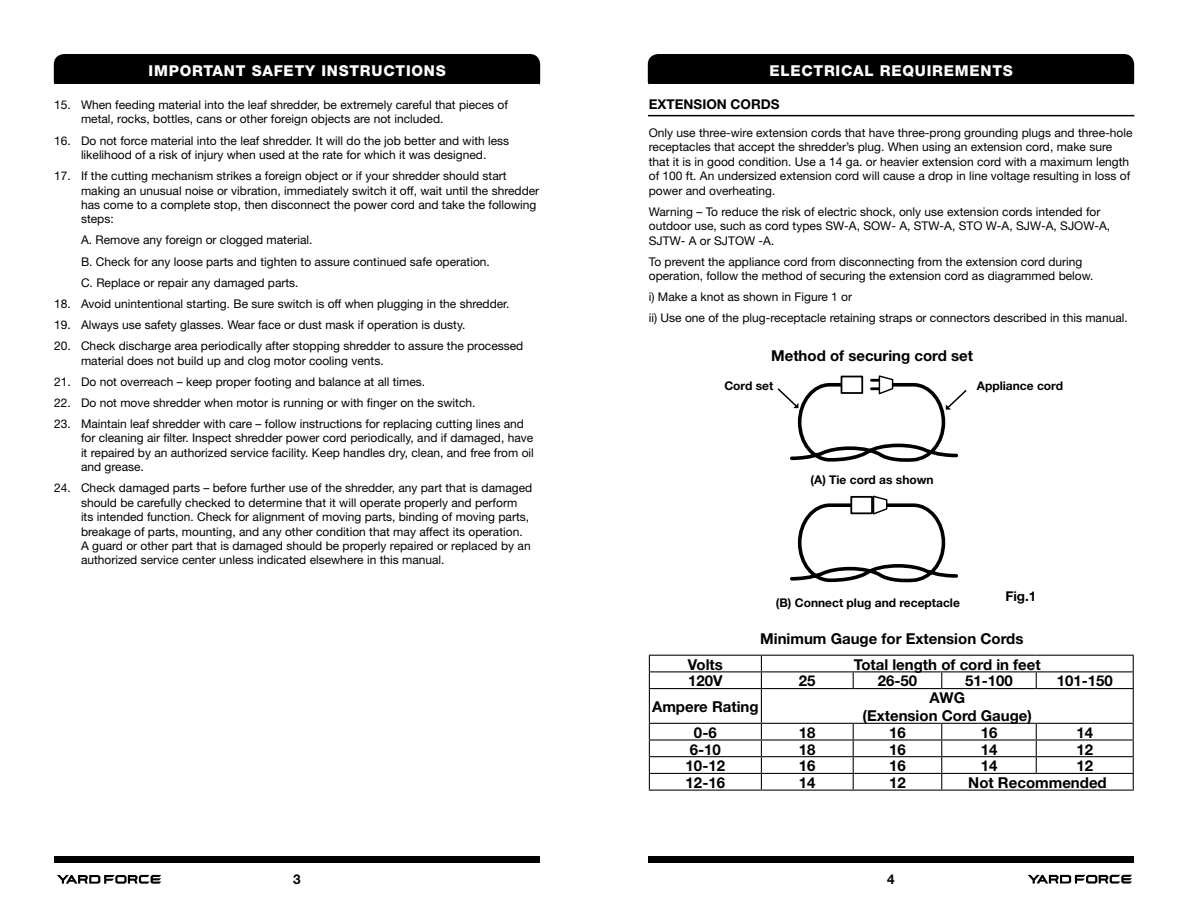
<style>
.page{position:relative;width:1188px;height:918px;background:#fff}
.page>*{position:absolute;margin:0;border:0;box-sizing:border-box;transform-origin:0 0}
.t1{font:700 15px/18px "Helvetica Neue LT Std";color:#000;text-align:center}
.t2{font:800 15px "Helvetica Neue LT Std";letter-spacing:.05em;color:#fff}
.t3{font:700 13.5px "Helvetica Neue LT Std";color:#000}
.t4{font:12px/14.4px "Helvetica Neue LT Std";color:#000}
.t5{font:700 12px "Helvetica Neue LT Std";color:#000}
</style>
<div class="page">
<div style="left:54px;top:856px;width:486px;height:7px;background:#000"></div>
<div style="left:648px;top:856px;width:486px;height:7px;background:#000"></div>
<svg style="left:57px;top:875px;width:104px;height:9px"></svg>
<svg style="left:1028px;top:875px;width:104px;height:9px"></svg>
<hr style="left:649px;top:655px;width:112px;height:1px;background:#000">
<hr style="left:761px;top:655px;width:92px;height:1px;background:#000">
<hr style="left:853px;top:655px;width:89px;height:1px;background:#000">
<hr style="left:942px;top:655px;width:94px;height:1px;background:#000">
<hr style="left:1036px;top:655px;width:98px;height:1px;background:#000">
<hr style="left:649px;top:671px;width:112px;height:1px;background:#000">
<svg style="left:649px;top:656px;width:1px;height:32px"></svg>
<hr style="left:761px;top:671px;width:92px;height:1px;background:#000">
<svg style="left:761px;top:656px;width:1px;height:32px"></svg>
<hr style="left:853px;top:671px;width:89px;height:1px;background:#000">
<svg style="left:853px;top:672px;width:1px;height:16px"></svg>
<hr style="left:942px;top:671px;width:94px;height:1px;background:#000">
<svg style="left:941px;top:672px;width:1px;height:16px"></svg>
<hr style="left:1036px;top:671px;width:98px;height:1px;background:#000">
<svg style="left:1036px;top:672px;width:1px;height:16px"></svg>
<svg style="left:1133px;top:656px;width:1px;height:32px"></svg>
<hr style="left:649px;top:688px;width:112px;height:1px;background:#000">
<hr style="left:649px;top:689px;width:1px;height:34px;background:#000">
<hr style="left:761px;top:688px;width:92px;height:1px;background:#000">
<hr style="left:761px;top:689px;width:1px;height:34px;background:#000">
<hr style="left:853px;top:688px;width:89px;height:1px;background:#000">
<hr style="left:942px;top:688px;width:94px;height:1px;background:#000">
<hr style="left:1036px;top:688px;width:98px;height:1px;background:#000">
<hr style="left:1133px;top:689px;width:1px;height:34px;background:#000">
<hr style="left:649px;top:723px;width:112px;height:1px;background:#000">
<hr style="left:761px;top:723px;width:92px;height:1px;background:#000">
<hr style="left:853px;top:723px;width:89px;height:1px;background:#000">
<hr style="left:942px;top:723px;width:94px;height:1px;background:#000">
<hr style="left:1036px;top:723px;width:98px;height:1px;background:#000">
<hr style="left:649px;top:739px;width:112px;height:2px;background:#000">
<hr style="left:761px;top:739px;width:92px;height:2px;background:#000">
<hr style="left:853px;top:739px;width:89px;height:2px;background:#000">
<hr style="left:942px;top:739px;width:94px;height:2px;background:#000">
<hr style="left:1036px;top:739px;width:98px;height:2px;background:#000">
<hr style="left:649px;top:756px;width:112px;height:1px;background:#000">
<hr style="left:761px;top:756px;width:92px;height:1px;background:#000">
<hr style="left:853px;top:756px;width:89px;height:1px;background:#000">
<hr style="left:942px;top:756px;width:94px;height:1px;background:#000">
<hr style="left:1036px;top:756px;width:98px;height:1px;background:#000">
<svg style="left:1036px;top:724px;width:1px;height:49px"></svg>
<hr style="left:649px;top:773px;width:112px;height:1px;background:#000">
<svg style="left:649px;top:724px;width:1px;height:66px"></svg>
<hr style="left:761px;top:773px;width:92px;height:1px;background:#000">
<svg style="left:761px;top:724px;width:1px;height:66px"></svg>
<hr style="left:853px;top:773px;width:89px;height:1px;background:#000">
<svg style="left:853px;top:724px;width:1px;height:66px"></svg>
<hr style="left:942px;top:773px;width:94px;height:1px;background:#000">
<svg style="left:941px;top:724px;width:1px;height:66px"></svg>
<hr style="left:1036px;top:773px;width:98px;height:1px;background:#000">
<svg style="left:1133px;top:724px;width:1px;height:66px"></svg>
<hr style="left:649px;top:790px;width:112px;height:1px;background:#000">
<hr style="left:761px;top:790px;width:92px;height:1px;background:#000">
<hr style="left:853px;top:790px;width:89px;height:1px;background:#000">
<hr style="left:942px;top:790px;width:94px;height:1px;background:#000">
<hr style="left:1036px;top:790px;width:98px;height:1px;background:#000">
<hr style="left:648px;top:115px;width:486px;height:1px;background:#000">
<div style="left:648px;top:54px;width:486px;height:31px;background:#000"></div>
<div style="left:54px;top:54px;width:486px;height:31px;background:#000"></div>
<svg style="left:777px;top:375px;width:190px;height:208px"></svg>
<p class="t2" style="left:149px;top:61px;width:299px">IMPORTANT SAFETY INSTRUCTIONS</p>
<p class="t2" style="left:769px;top:61px;width:245px">ELECTRICAL REQUIREMENTS</p>
<p class="t4" style="left:81px;top:97px;width:428px;text-indent:-27px">15. When feeding material into the leaf shredder, be extremely careful that pieces of metal, rocks, bottles, cans or other foreign objects are not included.</p>
<p class="t4" style="left:54px;top:133px;width:457px;text-align:center">16. Do not force material into the leaf shredder. It will do the job better and with less likelihood of a risk of injury when used at the rate for which it was designed.</p>
<p class="t4" style="left:81px;top:168px;width:460px;text-indent:-27px">17. If the cutting mechanism strikes a foreign object or if your shredder should start making an unusual noise or vibration, immediately switch it off, wait until the shredder has come to a complete stop, then disconnect the power cord and take the following steps:</p>
<p class="t4" style="left:81px;top:229px;width:410px;line-height:21.1px">A. Remove any foreign or clogged material.<br>B. Check for any loose parts and tighten to assure continued safe operation.<br>C. Replace or repair any damaged parts.</p>
<p class="t4" style="left:54px;top:296px;width:457px">18. Avoid unintentional starting. Be sure switch is off when plugging in the shredder.</p>
<p class="t4" style="left:54px;top:317px;width:413px">19. Always use safety glasses. Wear face or dust mask if operation is dusty.</p>
<p class="t4" style="left:81px;top:339px;width:444px;text-indent:-27px">20. Check discharge area periodically after stopping shredder to assure the processed material does not build up and clog motor cooling vents.</p>
<p class="t4" style="left:54px;top:374px;width:373px">21. Do not overreach – keep proper footing and balance at all times.</p>
<p class="t4" style="left:54px;top:395px;width:423px">22. Do not move shredder when motor is running or with finger on the switch.</p>
<p class="t4" style="left:81px;top:416px;width:454px;text-indent:-27px">23. Maintain leaf shredder with care – follow instructions for replacing cutting lines and for cleaning air filter. Inspect shredder power cord periodically, and if damaged, have it repaired by an authorized service facility. Keep handles dry, clean, and free from oil and grease.</p>
<p class="t4" style="left:81px;top:481px;width:453px;text-indent:-27px">24. Check damaged parts – before further use of the shredder, any part that is damaged should be carefully checked to determine that it will operate properly and perform its intended function. Check for alignment of moving parts, binding of moving parts, breakage of parts, mounting, and any other condition that may affect its operation.<br>A guard or other part that is damaged should be properly repaired or replaced by an authorized service center unless indicated elsewhere in this manual.</p>
<p class="t3" style="left:649px;top:96px;width:132px">EXTENSION CORDS</p>
<p class="t4" style="left:649px;top:125px;width:485px">Only use three-wire extension cords that have three-prong grounding plugs and three-hole receptacles that accept the shredder’s plug. When using an extension cord, make sure that it is in good condition. Use a 14 ga. or heavier extension cord with a maximum length of 100 ft. An undersized extension cord will cause a drop in line voltage resulting in loss of power and overheating.</p>
<p class="t4" style="left:649px;top:204px;width:463px">Warning – To reduce the risk of electric shock, only use extension cords intended for outdoor use, such as cord types SW-A, SOW- A, STW-A, STO W-A, SJW-A, SJOW-A,<br>SJTW- A or SJTOW -A.</p>
<p class="t4" style="left:649px;top:254px;width:446px">To prevent the appliance cord from disconnecting from the extension cord during operation, follow the method of securing the extension cord as diagrammed below.</p>
<p class="t4" style="left:649px;top:286px;width:480px;line-height:21.1px">i) Make a knot as shown in Figure 1 or<br>ii) Use one of the plug-receptacle retaining straps or connectors described in this manual.</p>
<p class="t1" style="left:771px;top:347px;width:203px">Method of securing cord set</p>
<p class="t5" style="left:724px;top:378px;width:50px">Cord set</p>
<p class="t5" style="left:977px;top:378px;width:88px">Appliance cord</p>
<p class="t5" style="left:811px;top:472px;width:125px">(A) Tie cord as shown</p>
<p class="t5" style="left:776px;top:595px;width:185px">(B) Connect plug and receptacle</p>
<p class="t3" style="left:1005px;top:588px;width:32px">Fig.1</p>
<p class="t1" style="left:760px;top:629px;width:265px">Minimum Gauge for Extension Cords</p>
<p class="t1" style="left:688px;top:655px;width:36px">Volts</p>
<p class="t1" style="left:854px;top:655px;width:188px">Total length of cord in feet</p>
<p class="t1" style="left:688px;top:672px;width:36px">120V</p>
<p class="t1" style="left:799px;top:672px;width:18px">25</p>
<p class="t1" style="left:878px;top:672px;width:41px">26-50</p>
<p class="t1" style="left:965px;top:672px;width:49px">51-100</p>
<p class="t1" style="left:1057px;top:672px;width:58px">101-150</p>
<p class="t1" style="left:652px;top:697px;width:108px">Ampere Rating</p>
<p class="t1" style="left:863px;top:688px;width:171px">AWG<br>(Extension Cord Gauge)</p>
<p class="t1" style="left:694px;top:723px;width:24px">0-6</p>
<p class="t1" style="left:799px;top:723px;width:18px">18</p>
<p class="t1" style="left:889px;top:723px;width:18px">16</p>
<p class="t1" style="left:981px;top:723px;width:18px">16</p>
<p class="t1" style="left:1076px;top:723px;width:18px">14</p>
<p class="t1" style="left:690px;top:740px;width:33px">6-10</p>
<p class="t1" style="left:799px;top:740px;width:18px">18</p>
<p class="t1" style="left:889px;top:740px;width:18px">16</p>
<p class="t1" style="left:981px;top:740px;width:18px">14</p>
<p class="t1" style="left:1076px;top:740px;width:18px">12</p>
<p class="t1" style="left:686px;top:757px;width:41px">10-12</p>
<p class="t1" style="left:799px;top:757px;width:18px">16</p>
<p class="t1" style="left:889px;top:757px;width:18px">16</p>
<p class="t1" style="left:981px;top:757px;width:18px">14</p>
<p class="t1" style="left:1076px;top:757px;width:18px">12</p>
<p class="t1" style="left:686px;top:773px;width:41px">12-16</p>
<p class="t1" style="left:799px;top:773px;width:18px">14</p>
<p class="t1" style="left:889px;top:773px;width:18px">12</p>
<p class="t1" style="left:968px;top:773px;width:140px">Not Recommended</p>
<p class="t3" style="left:293px;top:871px;width:9px">3</p>
<p class="t3" style="left:887px;top:871px;width:9px">4</p>
</div>
